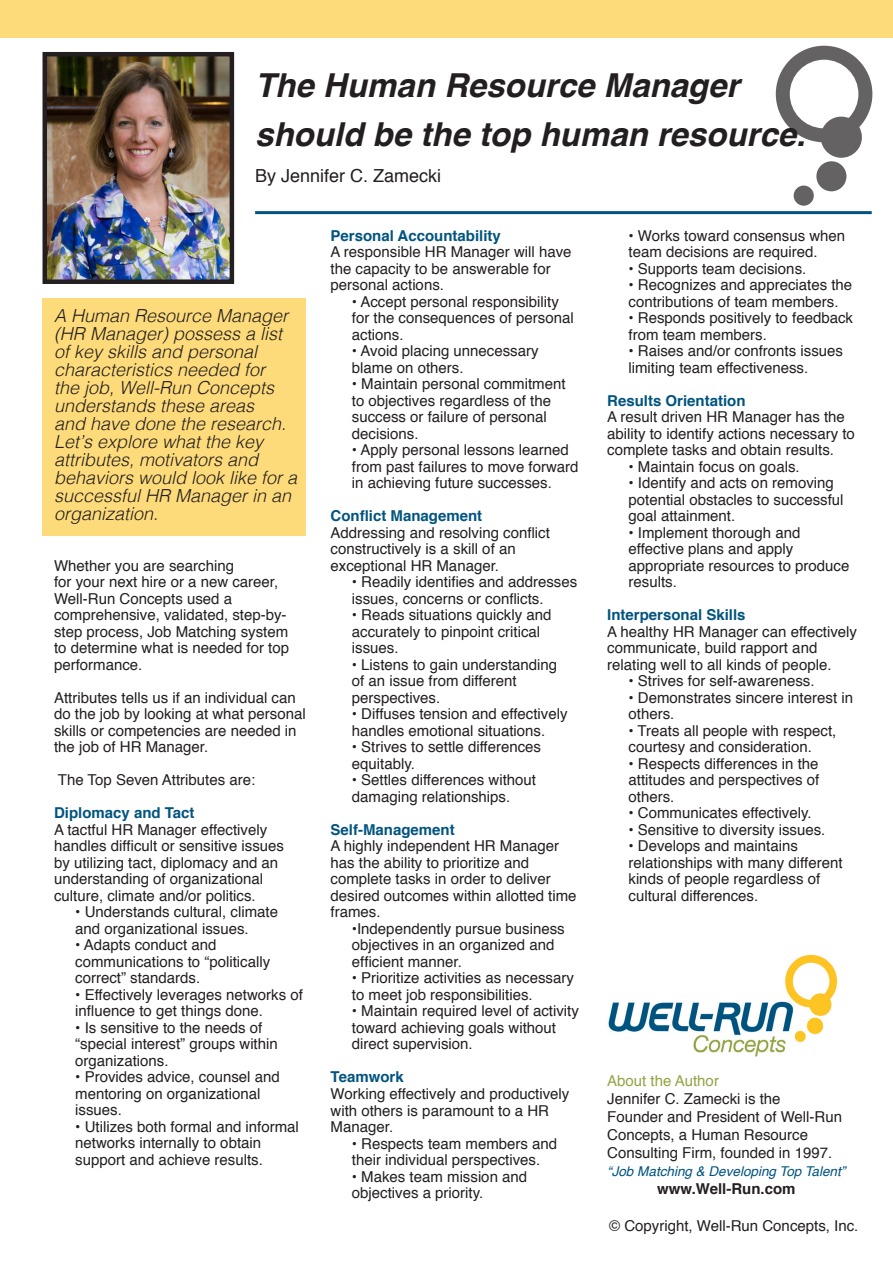
<style>
.page{position:relative;width:893px;height:1263px;background:#fff}
.page>*{position:absolute;margin:0;border:0;box-sizing:border-box;transform-origin:0 0}
.t1{font:italic 700 33px/48.6px "Helvetica";color:#231f20}
.t2{font:italic 300 18px/18px "Helvetica";color:#231f20}
.t3{font:18px "Helvetica";color:#231f20}
.t4{font:15px/16.5px "Helvetica";color:#231f20}
.t5{font:700 15px "Helvetica";color:#00547f}
.t6{font:700 15px "Helvetica";color:#231f20}
.t7{font:15px "Helvetica";color:#93a344}
.t8{font:italic 13.5px "Helvetica";color:#00547f}
</style>
<div class="page">
<div style="left:43px;top:299px;width:263px;height:237px;background:#fedb7a"></div>
<img style="left:48px;top:57px;width:181px;height:222px">
<div style="left:43px;top:52px;width:191px;height:232px;border:4px solid #231f20"></div>
<div style="left:0;top:0;width:893px;height:37px;background:#fedb7a"></div>
<hr style="left:255px;top:211px;width:617px;height:3px;background:#00547f">
<div style="left:794px;top:186px;width:20px;height:20px;background:#656263;border-radius:50%"></div>
<div style="left:816px;top:161px;width:30px;height:30px;background:#656263;border-radius:50%"></div>
<svg style="left:776px;top:46px;width:96px;height:112px"></svg>
<hr style="left:892px;top:0;width:1px;height:37px;background:#fec422">
<img style="left:608px;top:955px;width:230px;height:101px">
<p class="t1" style="left:255px;top:61px;width:552px">The Human Resource Manager should be the top human resource.</p>
<p class="t3" style="left:255px;top:161px;width:188px">By Jennifer C. Zamecki</p>
<p class="t2" style="left:54px;top:305px;width:245px">A Human Resource Manager (HR Manager) possess a list of key skills and personal characteristics needed for<br>the job, Well-Run Concepts understands these areas<br>and have done the research.<br>Let’s explore what the key attributes, motivators and behaviors would look like for a successful HR Manager in an organization.</p>
<p class="t4" style="left:54px;top:558px;width:182px">Whether you are searching</p>
<p class="t4" style="left:54px;top:574px;width:237px">for your next hire or a new career,<br>Well-Run Concepts used a comprehensive, validated, step-by&shy;step process, Job Matching system to determine what is needed for top performance.</p>
<p class="t4" style="left:54px;top:690px;width:253px">Attributes tells us if an individual can do the job by looking at what personal skills or competencies are needed in the job of HR Manager.</p>
<p class="t4" style="left:58px;top:772px;width:199px">The Top Seven Attributes are:</p>
<p class="t5" style="left:54px;top:801px;width:142px">Diplomacy and Tact</p>
<p class="t4" style="left:54px;top:822px;width:232px">A tactful HR Manager effectively handles difficult or sensitive issues by utilizing tact, diplomacy and an understanding of organizational culture, climate and/or politics.</p>
<p class="t4" style="left:75px;top:904px;width:204px">• Understands cultural, climate and organizational issues.</p>
<p class="t4" style="left:75px;top:937px;width:197px">• Adapts conduct and communications to “politically correct” standards.</p>
<p class="t4" style="left:75px;top:987px;width:229px">• Effectively leverages networks of influence to get things done.</p>
<p class="t4" style="left:75px;top:1020px;width:204px">• Is sensitive to the needs of “special interest” groups within organizations.</p>
<p class="t4" style="left:75px;top:1069px;width:206px">• Provides advice, counsel and mentoring on organizational issues.</p>
<p class="t4" style="left:75px;top:1119px;width:225px">• Utilizes both formal and informal networks internally to obtain support and achieve results.</p>
<p class="t5" style="left:331px;top:223px;width:172px">Personal Accountability</p>
<p class="t4" style="left:331px;top:244px;width:242px">A responsible HR Manager will have the capacity to be answerable for personal actions.</p>
<p class="t4" style="left:352px;top:294px;width:223px">• Accept personal responsibility for the consequences of personal actions.</p>
<p class="t4" style="left:352px;top:343px;width:188px">• Avoid placing unnecessary blame on others.</p>
<p class="t4" style="left:352px;top:376px;width:215px">• Maintain personal commitment to objectives regardless of the success or failure of personal decisions.</p>
<p class="t4" style="left:352px;top:442px;width:228px">• Apply personal lessons learned from past failures to move forward in achieving future successes.</p>
<p class="t5" style="left:331px;top:504px;width:153px">Conflict Management</p>
<p class="t4" style="left:331px;top:525px;width:221px">Addressing and resolving conflict constructively is a skill of an exceptional HR Manager.</p>
<p class="t4" style="left:352px;top:574px;width:227px">• Readily identifies and addresses issues, concerns or conflicts.</p>
<p class="t4" style="left:352px;top:607px;width:201px">• Reads situations quickly and accurately to pinpoint critical issues.</p>
<p class="t4" style="left:352px;top:657px;width:207px">• Listens to gain understanding of an issue from different perspectives.</p>
<p class="t4" style="left:352px;top:706px;width:217px">• Diffuses tension and effectively handles emotional situations.</p>
<p class="t4" style="left:352px;top:739px;width:191px">• Strives to settle differences equitably.</p>
<p class="t4" style="left:352px;top:772px;width:186px">• Settles differences without damaging relationships.</p>
<p class="t5" style="left:331px;top:817px;width:126px">Self-Management</p>
<p class="t4" style="left:331px;top:838px;width:247px">A highly independent HR Manager has the ability to prioritize and complete tasks in order to deliver desired outcomes within allotted time frames.</p>
<p class="t4" style="left:352px;top:921px;width:214px">•Independently pursue business objectives in an organized and efficient manner.</p>
<p class="t4" style="left:352px;top:970px;width:223px">• Prioritize activities as necessary to meet job responsibilities.</p>
<p class="t4" style="left:352px;top:1003px;width:228px">• Maintain required level of activity toward achieving goals without direct supervision.</p>
<p class="t5" style="left:331px;top:1065px;width:75px">Teamwork</p>
<p class="t4" style="left:331px;top:1086px;width:240px">Working effectively and productively with others is paramount to a HR<br>Manager.</p>
<p class="t4" style="left:352px;top:1135px;width:207px">• Respects team members and their individual perspectives.</p>
<p class="t4" style="left:352px;top:1168px;width:177px">• Makes team mission and objectives a priority.</p>
<p class="t4" style="left:628px;top:228px;width:218px">• Works toward consensus when team decisions are required.</p>
<p class="t4" style="left:628px;top:261px;width:179px">• Supports team decisions.</p>
<p class="t4" style="left:628px;top:277px;width:225px">• Recognizes and appreciates the contributions of team members.</p>
<p class="t4" style="left:628px;top:310px;width:226px">• Responds positively to feedback from team members.</p>
<p class="t4" style="left:628px;top:343px;width:216px">• Raises and/or confronts issues limiting team effectiveness.</p>
<p class="t5" style="left:607px;top:388px;width:140px">Results Orientation</p>
<p class="t4" style="left:607px;top:409px;width:249px">A result driven HR Manager has the ability to identify actions necessary to complete tasks and obtain results.</p>
<p class="t4" style="left:628px;top:459px;width:173px">• Maintain focus on goals.</p>
<p class="t4" style="left:628px;top:475px;width:217px">• Identify and acts on removing potential obstacles to successful goal attainment.</p>
<p class="t4" style="left:628px;top:525px;width:222px">• Implement thorough and effective plans and apply appropriate resources to produce results.</p>
<p class="t5" style="left:607px;top:603px;width:140px">Interpersonal Skills</p>
<p class="t4" style="left:607px;top:624px;width:251px">A healthy HR Manager can effectively communicate, build rapport and relating well to all kinds of people.</p>
<p class="t4" style="left:628px;top:673px;width:188px">• Strives for self-awareness.</p>
<p class="t4" style="left:628px;top:690px;width:226px">• Demonstrates sincere interest in others.</p>
<p class="t4" style="left:628px;top:723px;width:209px">• Treats all people with respect, courtesy and consideration.</p>
<p class="t4" style="left:628px;top:756px;width:192px;text-align:justify">• Respects differences in the attitudes and perspectives of others.</p>
<p class="t4" style="left:628px;top:805px;width:185px">• Communicates effectively.</p>
<p class="t4" style="left:628px;top:822px;width:198px">• Sensitive to diversity issues.</p>
<p class="t4" style="left:628px;top:838px;width:216px">• Develops and maintains relationships with many different kinds of people regardless of cultural differences.</p>
<p class="t7" style="left:607px;top:1069px;width:113px">About the Author</p>
<p class="t4" style="left:607px;top:1091px;width:175px">Jennifer C. Zamecki is the</p>
<p class="t4" style="left:607px;top:1108px;width:236px;line-height:18px">Founder and President of Well-Run<br>Concepts, a Human Resource</p>
<p class="t4" style="left:607px;top:1145px;width:227px">Consulting Firm, founded in 1997.</p>
<p class="t8" style="left:607px;top:1160px;width:240px">“Job Matching &amp; Developing Top Talent”</p>
<p class="t6" style="left:657px;top:1176px;width:140px">www.Well-Run.com</p>
<p class="t4" style="left:609px;top:1218px;width:251px">© Copyright, Well-Run Concepts, Inc.</p>
</div>
